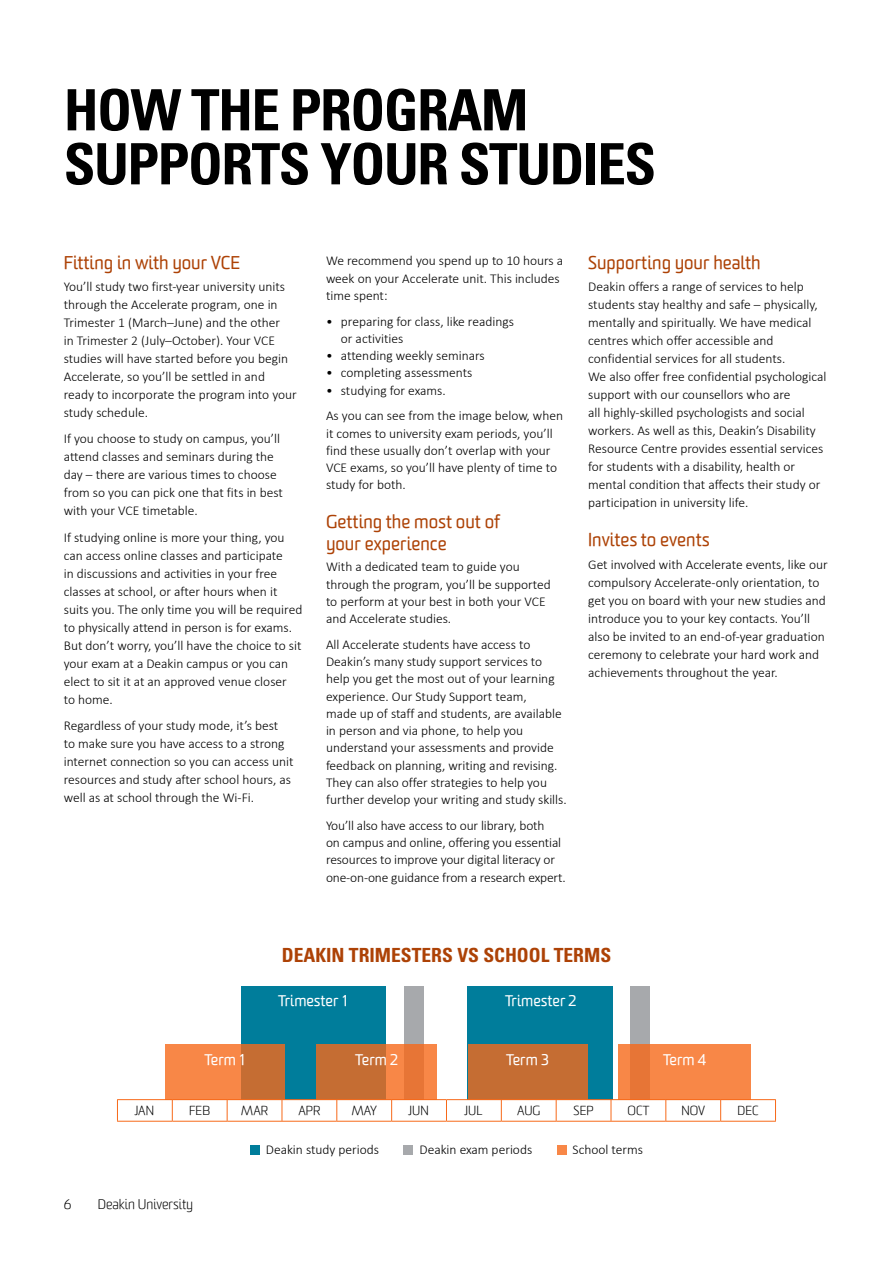
<style>
.page{position:relative;width:893px;height:1263px;background:#fff}
.page>*{position:absolute;margin:0;border:0;box-sizing:border-box;transform-origin:0 0}
.t1{font:700 condensed 57px/54px "Univers";letter-spacing:-.025em;color:#000}
.t2{font:700 condensed 19.5px "Univers";color:#ad4206}
.t3{font:18px/21.8px "Worldly";color:#ad4206}
.t4{font:15px "Worldly";color:#fff}
.body_text{font:300 13.5px/18px "Calibri";color:#000}
.body_bullet{font:300 13.5px/17.2px "Calibri";color:#000}
.body_bullet_last_lin{font:300 13.5px "Calibri";color:#000}
.t5{font:300 13.5px "Worldly";color:#000}
.t6{font:300 12.75px "Worldly";color:#000}
</style>
<div class="page">
<img style="left:118px;top:986px;width:657px;height:169px">
<div style="left:241px;top:986px;width:144px;height:114px;background:#007d9b"></div>
<svg style="left:165px;top:1044px;width:119px;height:55px;background:#e57d3f"></svg>
<div style="left:404px;top:986px;width:19px;height:114px;background:#a7a9ac"></div>
<div style="left:630px;top:986px;width:20px;height:114px;background:#a7a9ac"></div>
<div style="left:468px;top:986px;width:145px;height:114px;background:#007d9b"></div>
<hr style="left:117px;top:1099px;width:55px;height:1px;background:#f76919">
<svg style="left:117px;top:1100px;width:1px;height:21px"></svg>
<hr style="left:172px;top:1099px;width:55px;height:1px;background:#f76919">
<svg style="left:172px;top:1100px;width:1px;height:21px"></svg>
<hr style="left:227px;top:1099px;width:55px;height:1px;background:#f76919">
<svg style="left:227px;top:1100px;width:1px;height:21px"></svg>
<hr style="left:282px;top:1099px;width:55px;height:1px;background:#f76919">
<svg style="left:282px;top:1100px;width:1px;height:21px"></svg>
<svg style="left:336px;top:1100px;width:1px;height:21px"></svg>
<hr style="left:392px;top:1099px;width:54px;height:1px;background:#f76919">
<svg style="left:391px;top:1100px;width:1px;height:21px"></svg>
<hr style="left:446px;top:1099px;width:55px;height:1px;background:#f76919">
<svg style="left:446px;top:1100px;width:1px;height:21px"></svg>
<svg style="left:501px;top:1100px;width:1px;height:21px"></svg>
<hr style="left:556px;top:1099px;width:55px;height:1px;background:#f76919">
<svg style="left:556px;top:1100px;width:1px;height:21px"></svg>
<hr style="left:611px;top:1099px;width:55px;height:1px;background:#f76919">
<svg style="left:611px;top:1100px;width:1px;height:21px"></svg>
<svg style="left:665px;top:1100px;width:1px;height:21px"></svg>
<hr style="left:721px;top:1099px;width:55px;height:1px;background:#f76919">
<svg style="left:720px;top:1100px;width:1px;height:21px"></svg>
<svg style="left:775px;top:1100px;width:1px;height:21px"></svg>
<hr style="left:117px;top:1121px;width:55px;height:1px;background:#f76919">
<hr style="left:172px;top:1121px;width:55px;height:1px;background:#f76919">
<hr style="left:227px;top:1121px;width:55px;height:1px;background:#f76919">
<hr style="left:282px;top:1121px;width:55px;height:1px;background:#f76919">
<hr style="left:337px;top:1121px;width:55px;height:1px;background:#f76919">
<hr style="left:392px;top:1121px;width:54px;height:1px;background:#f76919">
<hr style="left:446px;top:1121px;width:55px;height:1px;background:#f76919">
<hr style="left:501px;top:1121px;width:55px;height:1px;background:#f76919">
<hr style="left:556px;top:1121px;width:55px;height:1px;background:#f76919">
<hr style="left:611px;top:1121px;width:55px;height:1px;background:#f76919">
<hr style="left:666px;top:1121px;width:55px;height:1px;background:#f76919">
<hr style="left:721px;top:1121px;width:55px;height:1px;background:#f76919">
<svg style="left:317px;top:1044px;width:120px;height:56px;background:#d87438"></svg>
<div style="left:468px;top:1044px;width:119px;height:56px;background:#c56d33"></div>
<div style="left:618px;top:1044px;width:133px;height:56px;background:linear-gradient(to right,#f07e3f,#fb8a4a)"></div>
<div style="left:250px;top:1145px;width:10px;height:9px;background:#007d9b"></div>
<div style="left:404px;top:1145px;width:9px;height:9px;background:#a7a9ac"></div>
<div style="left:557px;top:1145px;width:9px;height:9px;background:#f88747"></div>
<h2 class="t1" style="left:64px;top:83px;width:594px">HOW THE PROGRAM<br>SUPPORTS YOUR STUDIES</h2>
<h3 class="t3" style="left:64px;top:252px;width:178px">Fitting in with your VCE</h3>
<p class="body_text" style="left:64px;top:277px;width:235px">You’ll study two first-year university units through the Accelerate program, one in Trimester 1 (March–June) and the other<br>in Trimester 2 (July–October). Your VCE studies will have started before you begin Accelerate, so you’ll be settled in and ready to incorporate the program into your study schedule.</p>
<p class="body_text" style="left:64px;top:429px;width:221px">If you choose to study on campus, you’ll attend classes and seminars during the day – there are various times to choose from so you can pick one that fits in best with your VCE timetable.</p>
<p class="body_text" style="left:64px;top:528px;width:240px">If studying online is more your thing, you can access online classes and participate<br>in discussions and activities in your free classes at school, or after hours when it suits you. The only time you will be required to physically attend in person is for exams.<br>But don’t worry, you’ll have the choice to sit your exam at a Deakin campus or you can elect to sit it at an approved venue closer<br>to home.</p>
<p class="body_text" style="left:64px;top:716px;width:231px">Regardless of your study mode, it’s best<br>to make sure you have access to a strong internet connection so you can access unit resources and study after school hours, as well as at school through the Wi-Fi.</p>
<p class="body_text" style="left:326px;top:251px;width:239px;line-height:17.2px">We recommend you spend up to 10 hours a week on your Accelerate unit. This includes time spent:</p>
<p class="body_bullet" style="left:341px;top:312px;width:175px;text-indent:-15px">• preparing for class, like readings or activities</p>
<p class="body_bullet" style="left:326px;top:346px;width:160px">• attending weekly seminars</p>
<p class="body_bullet" style="left:326px;top:364px;width:148px">• completing assessments</p>
<p class="body_bullet_last_lin" style="left:326px;top:382px;width:121px">• studying for exams.</p>
<p class="body_text" style="left:326px;top:407px;width:239px;line-height:17.2px">As you can see from the image below, when it comes to university exam periods, you’ll find these usually don’t overlap with your VCE exams, so you’ll have plenty of time to study for both.</p>
<h3 class="t3" style="left:326px;top:511px;width:176px">Getting the most out of your experience</h3>
<p class="body_text" style="left:326px;top:558px;width:226px;line-height:17.2px">With a dedicated team to guide you through the program, you’ll be supported to perform at your best in both your VCE and Accelerate studies.</p>
<p class="body_text" style="left:326px;top:635px;width:242px;line-height:17.2px">All Accelerate students have access to Deakin’s many study support services to help you get the most out of your learning experience. Our Study Support team,<br>made up of staff and students, are available in person and via phone, to help you understand your assessments and provide feedback on planning, writing and revising.<br>They can also offer strategies to help you further develop your writing and study skills.</p>
<p class="body_text" style="left:326px;top:816px;width:241px;line-height:17.2px">You’ll also have access to our library, both<br>on campus and online, offering you essential resources to improve your digital literacy or one-on-one guidance from a research expert.</p>
<h3 class="t3" style="left:588px;top:252px;width:174px">Supporting your health</h3>
<p class="body_text" style="left:588px;top:277px;width:240px">Deakin offers a range of services to help students stay healthy and safe – physically, mentally and spiritually. We have medical centres which offer accessible and confidential services for all students.<br>We also offer free confidential psychological support with our counsellors who are<br>all highly-skilled psychologists and social workers. As well as this, Deakin’s Disability Resource Centre provides essential services for students with a disability, health or mental condition that affects their study or participation in university life.</p>
<h3 class="t3" style="left:588px;top:530px;width:123px">Invites to events</h3>
<p class="body_text" style="left:588px;top:555px;width:241px">Get involved with Accelerate events, like our compulsory Accelerate-only orientation, to get you on board with your new studies and introduce you to your key contacts. You’ll also be invited to an end-of-year graduation ceremony to celebrate your hard work and achievements throughout the year.</p>
<h2 class="t2" style="left:282px;top:943px;width:331px">DEAKIN TRIMESTERS VS SCHOOL TERMS</h2>
<p class="t4" style="left:278px;top:991px;width:71px">Trimester 1</p>
<p class="t4" style="left:505px;top:991px;width:73px">Trimester 2</p>
<p class="t4" style="left:204px;top:1050px;width:42px">Term 1</p>
<p class="t4" style="left:355px;top:1050px;width:44px">Term 2</p>
<p class="t4" style="left:506px;top:1050px;width:44px">Term 3</p>
<p class="t4" style="left:663px;top:1050px;width:45px">Term 4</p>
<p class="t6" style="left:136px;top:1103px;width:20px">JAN</p>
<p class="t6" style="left:189px;top:1103px;width:22px">FEB</p>
<p class="t6" style="left:241px;top:1103px;width:29px">MAR</p>
<p class="t6" style="left:298px;top:1103px;width:23px">APR</p>
<p class="t6" style="left:351px;top:1103px;width:27px">MAY</p>
<p class="t6" style="left:409px;top:1103px;width:21px">JUN</p>
<p class="t6" style="left:465px;top:1103px;width:18px">JUL</p>
<p class="t6" style="left:517px;top:1103px;width:25px">AUG</p>
<p class="t6" style="left:574px;top:1103px;width:22px">SEP</p>
<p class="t6" style="left:628px;top:1103px;width:23px">OCT</p>
<p class="t6" style="left:681px;top:1103px;width:25px">NOV</p>
<p class="t6" style="left:737px;top:1103px;width:23px">DEC</p>
<p class="t5" style="left:64px;top:1196px;width:9px">6</p>
<p class="t5" style="left:98px;top:1196px;width:97px">Deakin University</p>
<p class="body_text" style="left:266px;top:1140px;width:115px">Deakin study periods</p>
<p class="body_text" style="left:419px;top:1140px;width:114px">Deakin exam periods</p>
<p class="body_text" style="left:572px;top:1140px;width:72px">School terms</p>
</div>
